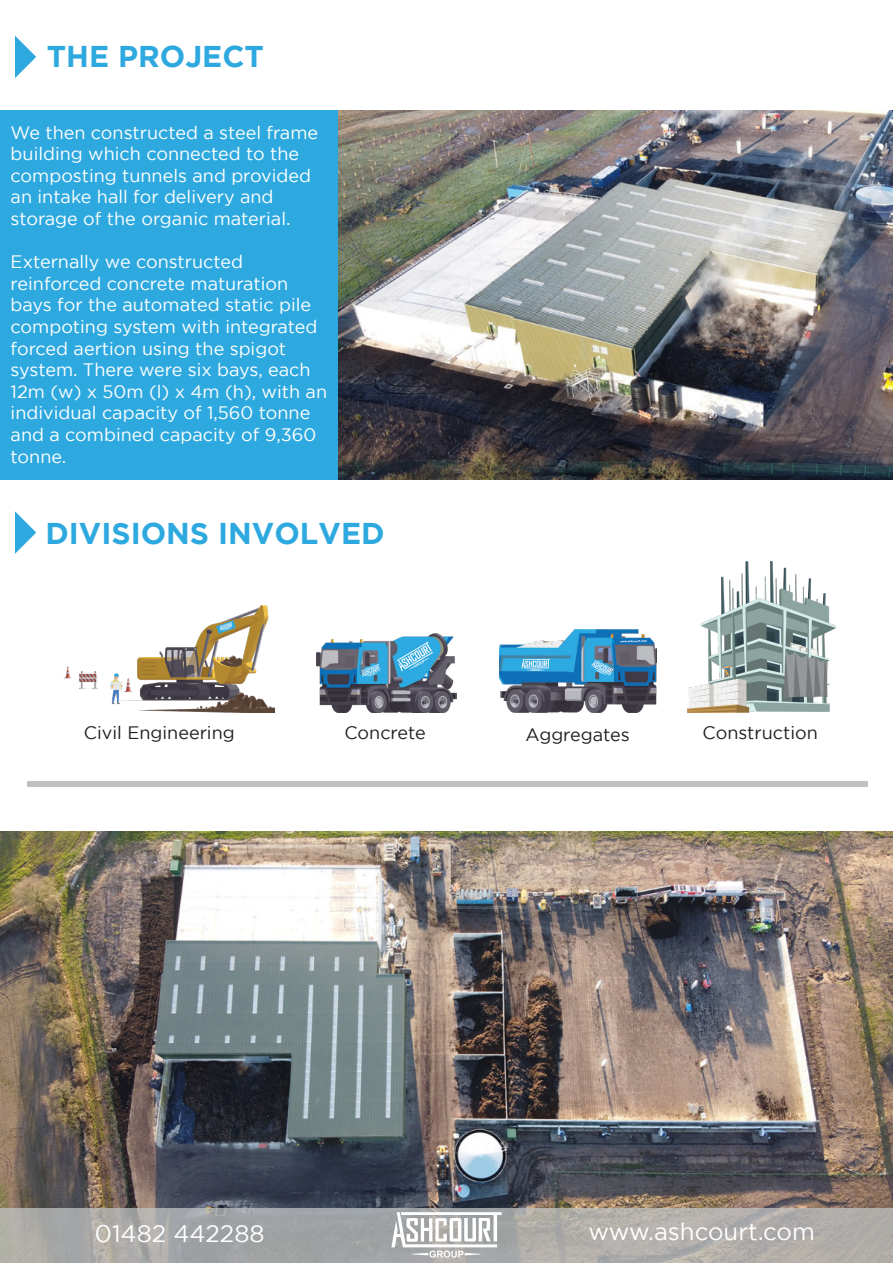
<style>
.page{position:relative;width:893px;height:1263px;background:#fff}
.page>*{position:absolute;margin:0;border:0;box-sizing:border-box;transform-origin:0 0}
.t1{font:700 30px "Gotham";color:#2ea9e0}
.t2{font:24px "Gotham";color:#fff}
.t3{font:18px/21.6px "Gotham";color:#fff}
.t4{font:18px "Gotham";color:#231f20}
</style>
<div class="page">
<img style="left:337px;top:111px;width:556px;height:369px">
<div style="left:0;top:111px;width:337px;height:369px;background:#2ea9e0"></div>
<div style="left:27px;top:781px;width:840px;height:6px;background:#bfc2c2"></div>
<svg style="left:15px;top:36px;width:21px;height:42px"></svg>
<svg style="left:15px;top:511px;width:21px;height:43px"></svg>
<img style="left:0;top:831px;width:893px;height:377px">
<svg style="left:0;top:1208px;width:893px;height:55px;background:#abaaa8"></svg>
<svg style="left:391px;top:1212px;width:111px;height:46px"></svg>
<img style="left:317px;top:633px;width:140px;height:80px">
<img style="left:688px;top:561px;width:147px;height:152px">
<img style="left:64px;top:605px;width:210px;height:108px">
<img style="left:499px;top:629px;width:157px;height:83px">
<p class="t1" style="left:47px;top:39px;width:219px">THE PROJECT</p>
<p class="t3" style="left:11px;top:121px;width:309px">We then constructed a steel frame building which connected to the composting tunnels and provided an intake hall for delivery and storage of the organic material.</p>
<p class="t3" style="left:11px;top:251px;width:318px">Externally we constructed reinforced concrete maturation bays for the automated static pile compoting system with integrated forced aertion using the spigot system. There were six bays, each<br>12m (w) x 50m (l) x 4m (h), with an individual capacity of 1,560 tonne and a combined capacity of 9,360 tonne.</p>
<p class="t1" style="left:45px;top:516px;width:341px">DIVISIONS INVOLVED</p>
<p class="t4" style="left:84px;top:722px;width:152px">Civil Engineering</p>
<p class="t4" style="left:345px;top:722px;width:83px">Concrete</p>
<p class="t4" style="left:526px;top:725px;width:106px">Aggregates</p>
<p class="t4" style="left:703px;top:722px;width:117px">Construction</p>
<p class="t2" style="left:95px;top:1220px;width:171px">01482 442288</p>
<p class="t2" style="left:588px;top:1218px;width:228px">www.ashcourt.com</p>
</div>
